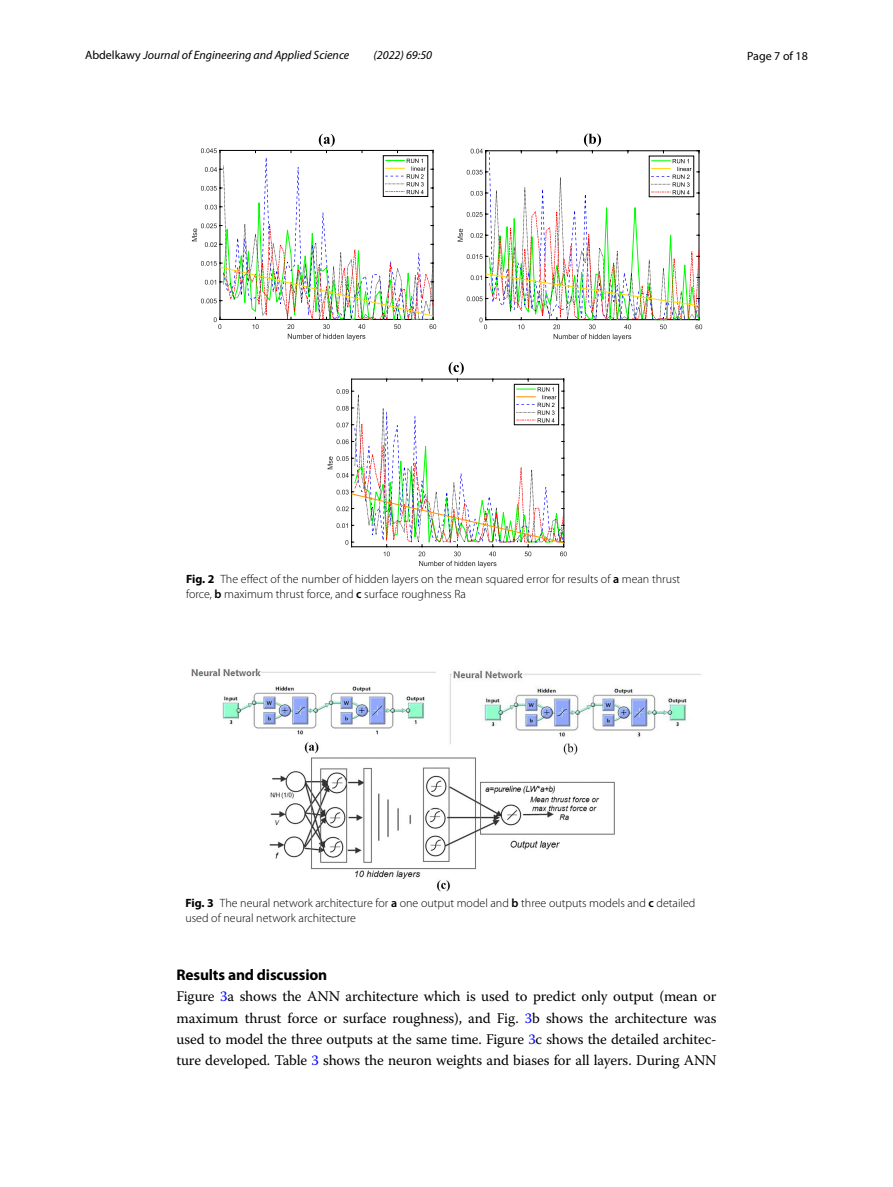
<style>
.page{position:relative;width:893px;height:1187px;background:#fff}
.page>*{position:absolute;margin:0;border:0;box-sizing:border-box;transform-origin:0 0}
.t1{font:700 15.45px "Myriad Pro";letter-spacing:-.01em;color:#000}
.t2{font:14.7px/21.1px "Warnock Pro";letter-spacing:-.01em;color:#000;text-align:justify}
.t3{font:300 12px/15px "Myriad Pro";color:#000}
.t4{font:italic 12px "Myriad Pro";color:#000}
.t5{font:12px "Myriad Pro";color:#000}
.s1{font-style:normal}
.s2{font-weight:700}
.s3{font-weight:600}
.s4{color:#00f}
</style>
<div class="page">
<svg style="left:192px;top:134px;width:244px;height:206px"></svg>
<div style="left:383px;top:155px;width:45px;height:42px;border:1px solid #000"></div>
<hr style="left:352px;top:379px;width:212px;height:1px;background:#000">
<svg style="left:449px;top:362px;width:15px;height:19px"></svg>
<hr style="left:351px;top:379px;width:1px;height:167px;background:#000">
<hr style="left:564px;top:379px;width:1px;height:167px;background:#000">
<svg style="left:328px;top:387px;width:239px;height:180px"></svg>
<div style="left:514px;top:384px;width:45px;height:41px;border:1px solid #000"></div>
<svg style="left:458px;top:133px;width:244px;height:207px"></svg>
<img style="left:191px;top:668px;width:511px;height:223px">
<p class="t4" style="left:85px;top:48px;width:266px"><span class="s1">Abdelkawy</span> Journal of Engineering and Applied Science</p>
<p class="t4" style="left:373px;top:48px;width:60px">(2022) 69:50</p>
<p class="t5" style="left:747px;top:48px;width:62px">Page 7 of 18</p>
<p class="t3" style="left:186px;top:571px;width:496px"><span class="s2">Fig. 2</span> The effect of the number of hidden layers on the mean squared error for results of <span class="s3">a</span> mean thrust force, <span class="s3">b</span> maximum thrust force, and <span class="s3">c</span> surface roughness Ra</p>
<p class="t3" style="left:185px;top:895px;width:511px"><span class="s2">Fig. 3</span> The neural network architecture for <span class="s3">a</span> one output model and <span class="s3">b</span> three outputs models and <span class="s3">c</span> detailed used of neural network architecture</p>
<p class="t1" style="left:176px;top:964px;width:152px">Results and discussion</p>
<p class="t2" style="left:176px;top:985px;width:542px">Figure <span class="s4">3</span>a shows the ANN architecture which is used to predict only output (mean or maximum thrust force or surface roughness), and Fig. <span class="s4">3</span>b shows the architecture was used to model the three outputs at the same time. Figure <span class="s4">3</span>c shows the detailed architec&shy;ture developed. Table <span class="s4">3</span> shows the neuron weights and biases for all layers. During ANN</p>
</div>
